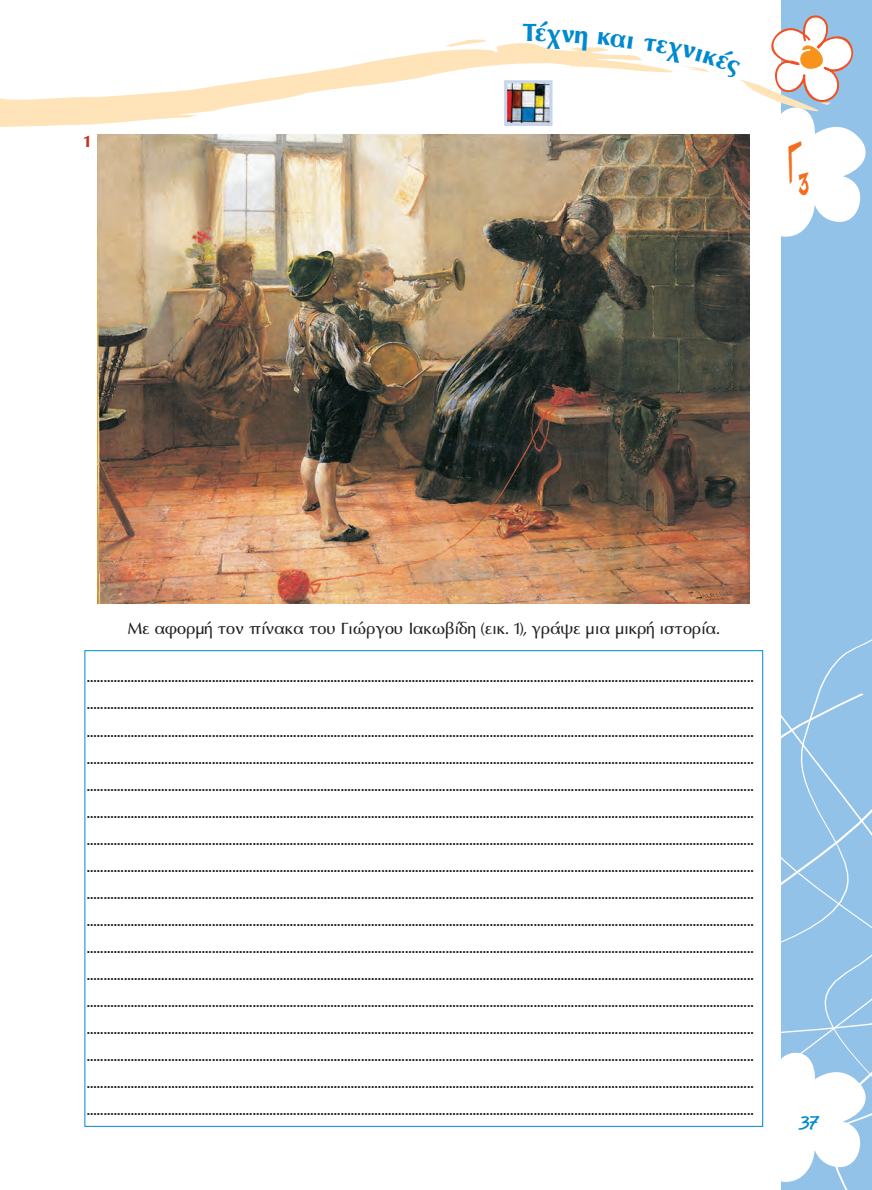
<style>
.page{position:relative;width:872px;height:1190px;background:#fff}
.page>*{position:absolute;margin:0;border:0;box-sizing:border-box;transform-origin:0 0}
.t1{font:700 52.5px "PF Flying Saucer";color:#f36e21;scale:.65 1}
.t2{font:700 32.4px "Mg Optima UC Pol";color:#0089cf}
.t3{font:700 24px "CF Marker";color:#0089cf;scale:1.2 1}
.t4{font:21px "Mg Optima UC Pol";letter-spacing:.01em;color:#231f20}
.t5{font:700 21px "Mg Optima UC Pol";color:#c5321a}
.t6{font:18px/27px "Mg Helvetica UC Pol";color:#231f20;text-align:justify}
</style>
<div class="page">
<div style="left:780px;top:0;width:92px;height:1189px;background:#93c2e8"></div>
<svg style="left:780px;top:536px;width:92px;height:653px"></svg>
<svg style="left:780px;top:1052px;width:85px;height:129px"></svg>
<svg style="left:457px;top:39px;width:29px;height:4px"></svg>
<svg style="left:0;top:43px;width:597px;height:84px"></svg>
<img style="left:98px;top:134px;width:651px;height:469px">
<img style="left:508px;top:84px;width:40px;height:38px">
<div style="left:504px;top:80px;width:48px;height:46px;border:3px solid #c6d5ed"></div>
<svg style="left:535px;top:43px;width:52px;height:7px"></svg>
<svg style="left:597px;top:14px;width:268px;height:223px"></svg>
<p class="t5" style="left:84px;top:131px;width:8px">1</p>
<h2 class="t2" style="left:522px;top:16px;width:16px">Τ</h2>
<h1 class="t1" style="left:788px;top:141px;width:34px">Γ3</h1>
<p class="t4" style="left:128px;top:617px;width:593px">Με αφορμή τον πίνακα του Γιώργου Ιακωβίδη (εικ. 1), γράψε μια μικρή ιστορία.</p>
<p class="t6" style="left:87px;top:662px;width:668px">..................................................................................................................................................................................................... ..................................................................................................................................................................................................... ..................................................................................................................................................................................................... ..................................................................................................................................................................................................... ..................................................................................................................................................................................................... ..................................................................................................................................................................................................... ..................................................................................................................................................................................................... ..................................................................................................................................................................................................... ..................................................................................................................................................................................................... ..................................................................................................................................................................................................... ..................................................................................................................................................................................................... ..................................................................................................................................................................................................... ..................................................................................................................................................................................................... ..................................................................................................................................................................................................... ..................................................................................................................................................................................................... ..................................................................................................................................................................................................... .....................................................................................................................................................................................................</p>
<h3 class="t3" style="left:798px;top:1109px;width:17px">37</h3>
</div>
